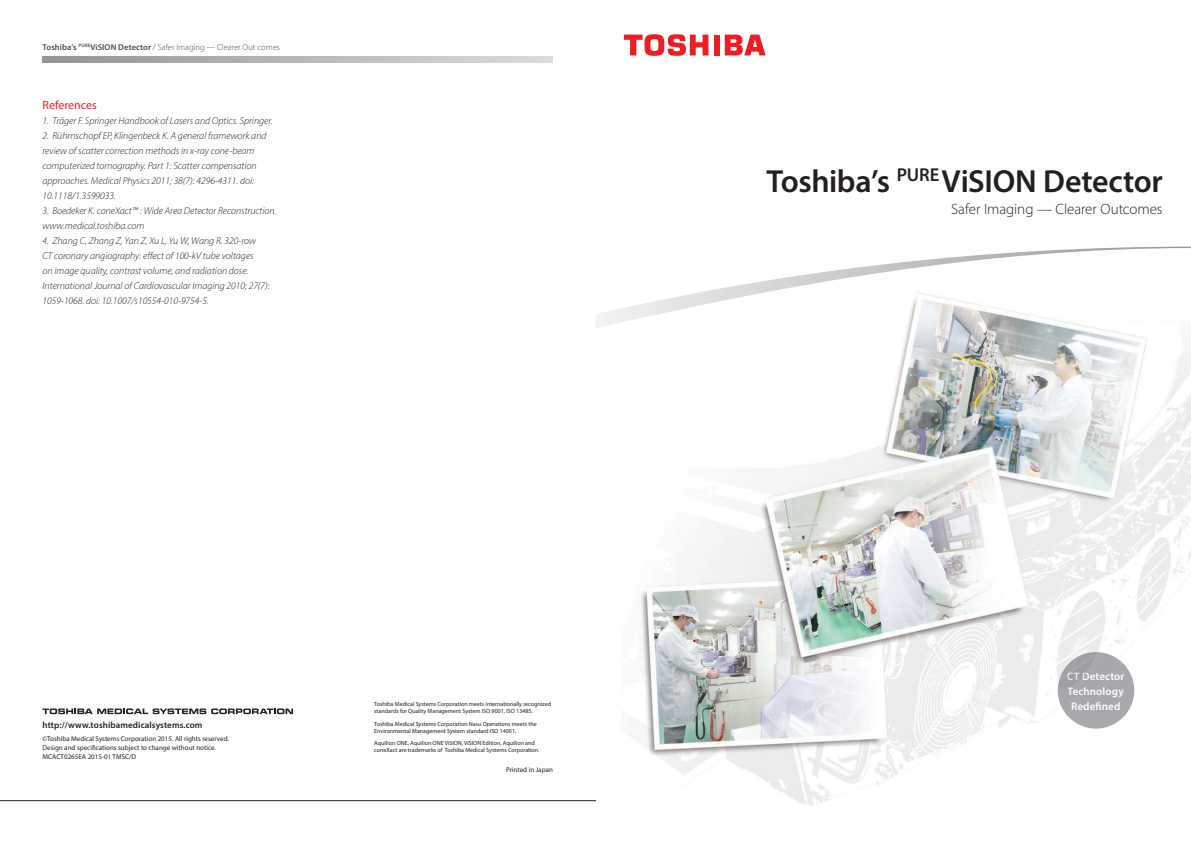
<style>
.page{position:relative;width:1191px;height:842px;background:#fff}
.page>*{position:absolute;margin:0;border:0;box-sizing:border-box;transform-origin:0 0}
.t1{font:600 32px "Myriad Pro";letter-spacing:-.01em;color:#231f20}
.t2{font:300 15px "Myriad Pro";letter-spacing:-.005em;color:#231f20}
.t3{font:12px "Myriad Pro";color:#ee1d23}
.t4{font:600 11px/15px "Myriad Pro";letter-spacing:.01em;color:#fff;text-align:center}
.t5{font:italic 300 10px/15px "Myriad Pro";color:#231f20}
.t6{font:600 9px "Myriad Pro";letter-spacing:.01em;color:#231f20}
.t7{font:300 8.5px "Myriad Pro";color:#4b4c4d}
.t8{font:7px/9px "Myriad Pro";color:#231f20}
.t9{font:6px/7.2px "Myriad Pro";color:#231f20}
.s1{font-weight:600}
.s2{color:#ececee}
.s3{color:#ededee}
</style>
<div class="page">
<svg style="left:43px;top:57px;width:510px;height:5px;background:#b6b7ba"></svg>
<img style="left:595px;top:34px;width:596px;height:772px">
<svg style="left:42px;top:708px;width:251px;height:6px"></svg>
<hr style="left:0;top:800px;width:595px;height:1px;background:#231f20">
<svg style="left:595px;top:247px;width:596px;height:81px"></svg>
<img style="left:1057px;top:652px;width:77px;height:77px">
<img style="left:1067px;top:672px;width:57px;height:8px">
<img style="left:1067px;top:687px;width:56px;height:10px">
<img style="left:1071px;top:702px;width:48px;height:8px">
<div style="left:713px;top:35px;width:6px;height:20px;background:#ee1d23"></div>
<svg style="left:725px;top:35px;width:40px;height:20px"></svg>
<svg style="left:624px;top:34px;width:84px;height:22px"></svg>
<p class="t7" style="left:43px;top:44px;width:239px"><span class="s1">Toshiba’s</span> <sup>PURE</sup><span class="s1">ViSION Detector</span> / Safer Imaging — Clearer Out comes</p>
<p class="t3" style="left:43px;top:101px;width:56px">References</p>
<p class="t5" style="left:43px;top:114px;width:232px">1. Träger F. Springer Handbook of Lasers and Optics. Springer.</p>
<p class="t5" style="left:43px;top:129px;width:225px">2. Rührnschopf EP, Klingenbeck K. A general framework and review of scatter correction methods in x-ray cone-beam computerized tomography. Part 1: Scatter compensation approaches. Medical Physics 2011; 38(7): 4296-4311. doi:<br>10.1118/1.3599033.</p>
<p class="t5" style="left:43px;top:204px;width:235px">3. Boedeker K. coneXact™ : Wide Area Detector Reconstruction. www.medical.toshiba.com</p>
<p class="t5" style="left:43px;top:234px;width:229px">4. Zhang C, Zhang Z, Yan Z, Xu L, Yu W, Wang R. 320-row<br>CT coronary angiography: effect of 100-kV tube voltages<br>on image quality, contrast volume, and radiation dose.<br>International Journal of Cardiovascular Imaging 2010; 27(7):<br>1059-1068. doi: 10.1007/s10554-010-9754-5.</p>
<p class="t6" style="left:42px;top:722px;width:161px">http://www.toshibamedicalsystems.com</p>
<p class="t8" style="left:42px;top:735px;width:188px">©Toshiba Medical Systems Corporation 2015. All rights reserved.<br>Design and specifications subject to change without notice.<br>MCACT0265EA 2015-01 TMSC/D</p>
<p class="t9" style="left:374px;top:701px;width:178px">Toshiba Medical Systems Corporation meets internationally recognized standards for Quality Management System ISO 9001, ISO 13485.</p>
<p class="t9" style="left:374px;top:720px;width:164px">Toshiba Medical Systems Corporation Nasu Operations meets the<br>Environmental Management System standard ISO 14001.</p>
<p class="t9" style="left:374px;top:740px;width:167px">Aquilion ONE, Aquilion ONE ViSION, ViSION Edition, Aquilion and coneXact are trademarks of Toshiba Medical Systems Corporation.</p>
<p class="t8" style="left:506px;top:766px;width:48px">Printed in Japan</p>
<h1 class="t1" style="left:766px;top:169px;width:397px">Toshiba’s <sup>PURE</sup>ViSION Detector</h1>
<h2 class="t2" style="left:951px;top:203px;width:213px">Safer Imaging — Clearer Outcomes</h2>
<p class="t4" style="left:1067px;top:670px;width:59px"><span class="s2">CT D</span>etector<br><span class="s3">Te</span>chnology<br>Redefined</p>
</div>
